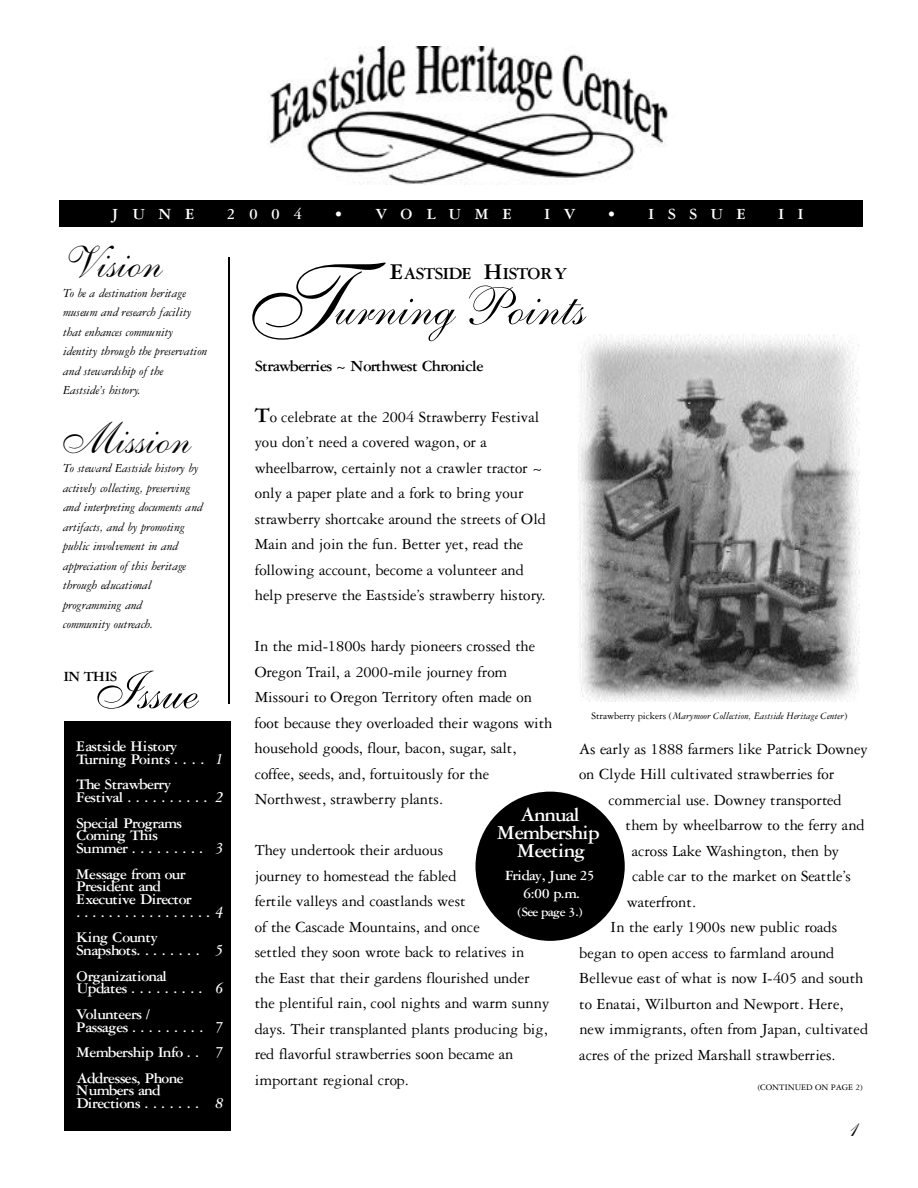
<style>
.page{position:relative;width:918px;height:1188px;background:#fff}
.page>*{position:absolute;margin:0;border:0;box-sizing:border-box;transform-origin:0 0}
.t1{font:54px "Shelley Allegro Script";color:#000}
.t2{font:45px "Shelley Allegro Script";color:#000}
.t3{font:27px "Shelley Allegro Script";color:#000}
.t4{font:700 21px/18px "Garamond Three";color:#fff;text-align:center}
.t5{font:700 18px "Garamond Three";color:#000}
.t6{font:16.5px/25.5px "Garamond Three";color:#000}
.t7{font:700 16.5px "Garamond Three";color:#000}
.t8{font:700 16.5px "Garamond Three";letter-spacing:.84em;color:#fff}
.t9{font:italic 700 16.5px/25.5px "Garamond Three";color:#fff}
.t10{font:700 15.75px/12.8px "Garamond Three";color:#fff}
.t11{font:700 15px/18px "Garamond Three";color:#fff;text-align:center}
.t12{font:700 15px "Garamond Three";color:#000}
.t13{font:700 13.5px "Garamond Three";color:#fff}
.t14{font:italic 13.05px/19.5px "Garamond Three";letter-spacing:-.01em;color:#000}
.t15{font:italic 10.5px "Garamond Three";color:#000}
.t16{font:9px "Garamond Three";color:#000}
.s1{font-style:italic;font-size:16.5px}
.s2{font-size:108px}
.s3{font-size:24px}
.s4{font-weight:700;font-size:22.5px}
.s5{font-style:normal}
</style>
<div class="page">
<div style="left:60px;top:200px;width:803px;height:27px;background:#000"></div>
<hr style="left:229px;top:257px;width:1px;height:447px;background:#000">
<div style="left:64px;top:721px;width:167px;height:410px;background:#000"></div>
<img style="left:268px;top:46px;width:401px;height:139px">
<img style="left:578px;top:335px;width:281px;height:367px">
<div style="left:476px;top:792px;width:149px;height:149px;background:#000;border-radius:50%"></div>
<p class="t8" style="left:112px;top:208px;width:84px">JUNE</p>
<p class="t8" style="left:227px;top:208px;width:77px">2004</p>
<p class="t8" style="left:335px;top:208px;width:179px">• VOLUME</p>
<p class="t8" style="left:544px;top:208px;width:32px">I V</p>
<p class="t8" style="left:608px;top:208px;width:140px">• ISSUE</p>
<p class="t8" style="left:778px;top:208px;width:26px">I I</p>
<h2 class="t2" style="left:63px;top:250px;width:100px">Vision</h2>
<p class="t14" style="left:63px;top:284px;width:146px">To be a destination heritage museum and research facility that enhances community identity through the preservation and stewardship of the<br>E a s t s i d e ’s history.</p>
<h2 class="t2" style="left:63px;top:426px;width:129px">Mission</h2>
<p class="t14" style="left:63px;top:460px;width:141px">To steward Eastside history by actively collecting, preserving and interpreting documents and artifacts, and by promoting public involvement in and appreciation of this heritage through educational programming and<br>community outreach.</p>
<h1 class="t1" style="left:96px;top:676px;width:104px">Issue</h1>
<p class="t12" style="left:63px;top:671px;width:54px">IN THIS</p>
<p class="t10" style="left:76px;top:741px;width:130px">Eastside History<br>Turning Points . . . .</p>
<p class="t10" style="left:76px;top:780px;width:133px">The Strawberry<br>Festival . . . . . . . . . .</p>
<p class="t10" style="left:76px;top:818px;width:128px">Special Programs<br>Coming This<br>Summer . . . . . . . . .</p>
<p class="t10" style="left:76px;top:869px;width:149px">Message from our<br>President and<br>Executive Director<br>. . . . . . . . . . . . . . . . . <span class="s1">4</span></p>
<p class="t10" style="left:76px;top:933px;width:125px">King County<br>Snapshots. . . . . . . .</p>
<p class="t10" style="left:76px;top:971px;width:128px">O rg a n i z a t i o n a l<br>Updates . . . . . . . . .</p>
<p class="t10" style="left:76px;top:1009px;width:129px">Volunteers /<br>Passages . . . . . . . . .</p>
<p class="t10" style="left:76px;top:1041px;width:124px;line-height:25.5px">Membership Info . .<br>Addresses, Phone</p>
<p class="t10" style="left:76px;top:1086px;width:124px">Numbers and<br>Directions . . . . . . .</p>
<p class="t9" style="left:215px;top:748px;width:10px">1</p>
<p class="t9" style="left:215px;top:786px;width:10px">2</p>
<p class="t9" style="left:215px;top:837px;width:10px">3</p>
<p class="t9" style="left:215px;top:939px;width:10px">5</p>
<p class="t9" style="left:215px;top:977px;width:10px">6</p>
<p class="t9" style="left:215px;top:1015px;width:10px">7<br>7</p>
<p class="t9" style="left:215px;top:1092px;width:10px">8</p>
<h1 class="t1" style="left:252px;top:292px;width:334px"><span class="s2">T</span>urning Points</h1>
<p class="t5" style="left:390px;top:268px;width:178px"><span class="s3">E</span>ASTSIDE <span class="s3">H</span>ISTORY</p>
<p class="t7" style="left:255px;top:360px;width:229px">Strawberries ~ Northwest Chronicle</p>
<p class="t6" style="left:255px;top:406px;width:293px"><span class="s4">T</span>o celebrate at the 2004 Strawberry Festival you don’t need a covered wagon, or a<br>w h e e l b a r r o w, certainly not a crawler tractor ~ only a paper plate and a fork to bring your strawberry shortcake around the streets of Old Main and join the fun. Better yet, read the following account, become a volunteer and help preserve the Eastside’s strawberry history.</p>
<p class="t6" style="left:255px;top:635px;width:299px">In the mid-1800s hardy pioneers crossed the Oregon Trail, a 2000-mile journey from Missouri to Oregon Territory often made on foot because they overloaded their wagons with household goods, flour, bacon, sugar, salt, coffee, seeds, and, fortuitously for the Northwest, strawberry plants.</p>
<p class="t6" style="left:255px;top:839px;width:296px">They undertook their arduous<br>journey to homestead the fabled<br>fertile valleys and coastlands west<br>of the Cascade Mountains, and once<br>settled they soon wrote back to relatives in<br>the East that their gardens flourished under the plentiful rain, cool nights and warm sunny days. Their transplanted plants producing big, red flavorful strawberries soon became an important regional crop.</p>
<p class="t15" style="left:591px;top:712px;width:258px"><span class="s5">Strawberry pickers (</span>Marymoor Collection, Eastside Heritage Center<span class="s5">)</span></p>
<p class="t6" style="left:579px;top:737px;width:290px">As early as 1888 farmers like Patrick Downey</p>
<p class="t6" style="left:579px;top:763px;width:257px">on Clyde Hill cultivated strawberries for</p>
<p class="t6" style="left:608px;top:788px;width:235px">commercial use. Downey transported</p>
<p class="t6" style="left:626px;top:814px;width:241px">them by wheelbarrow to the ferry and</p>
<p class="t6" style="left:632px;top:839px;width:209px">across Lake Washington, then by</p>
<p class="t6" style="left:632px;top:865px;width:220px">cable car to the market on Seattle’s</p>
<p class="t6" style="left:627px;top:890px;width:71px">waterfront.</p>
<p class="t6" style="left:611px;top:916px;width:228px">In the early 1900s new public roads</p>
<p class="t6" style="left:579px;top:941px;width:257px">began to open access to farmland around</p>
<p class="t6" style="left:579px;top:967px;width:286px">Bellevue east of what is now I-405 and south</p>
<p class="t6" style="left:579px;top:992px;width:266px">to Enatai, Wilburton and Newport. Here,</p>
<p class="t6" style="left:579px;top:1018px;width:290px">new immigrants, often from Japan, cultivated</p>
<p class="t6" style="left:579px;top:1043px;width:258px">acres of the prized Marshall strawberries.</p>
<p class="t4" style="left:497px;top:807px;width:103px">Annual<br>Membership<br>Meeting</p>
<p class="t11" style="left:505px;top:868px;width:91px">Friday, June 25<br>6:00 p.m.</p>
<p class="t13" style="left:518px;top:907px;width:66px">(See page 3.)</p>
<p class="t16" style="left:758px;top:1084px;width:106px">(CONTINUED ON PAGE 2)</p>
<h3 class="t3" style="left:848px;top:1119px;width:12px">1</h3>
</div>
